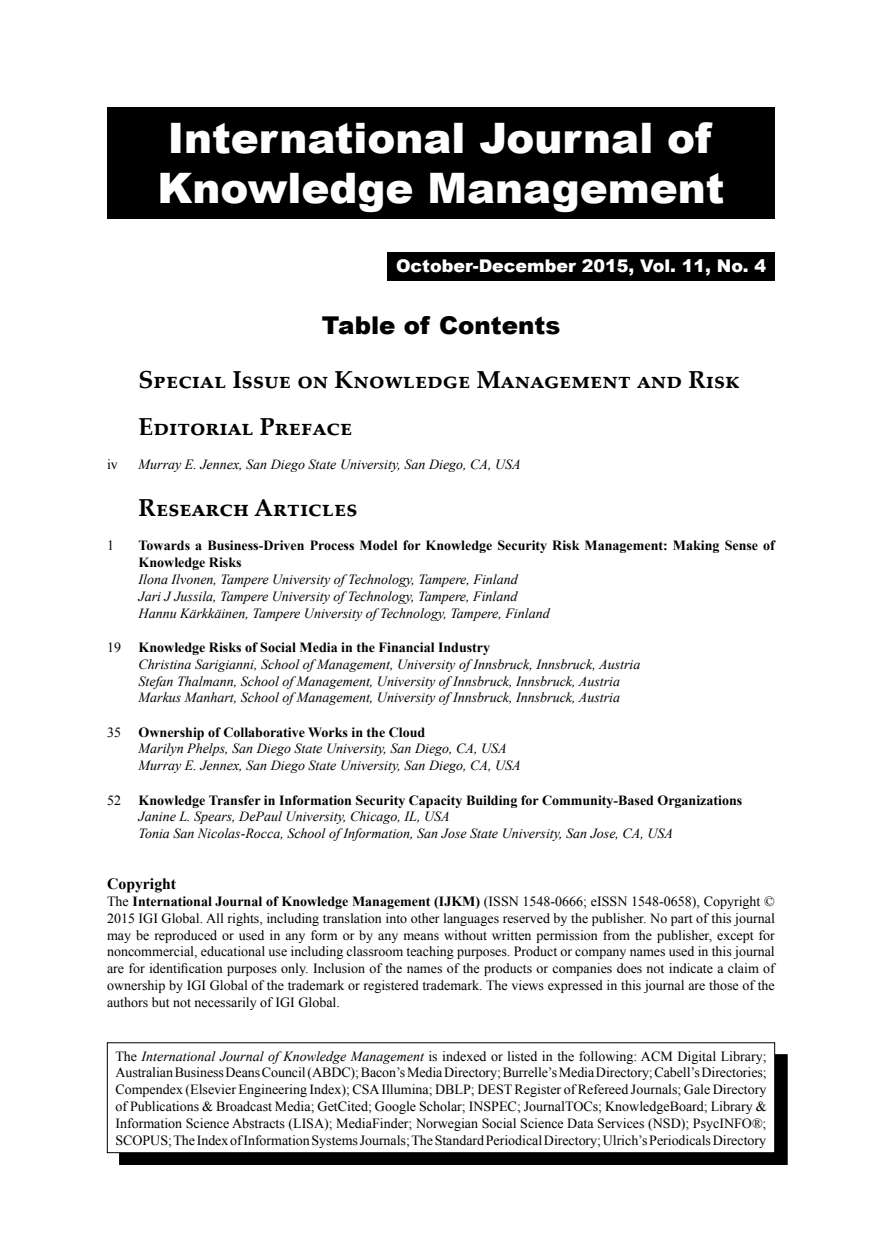
<style>
.page{position:relative;width:882px;height:1260px;background:#fff}
.page>*{position:absolute;margin:0;border:0;box-sizing:border-box;transform-origin:0 0}
.t1{font:900 42px/50.4px "Arial";color:#fff}
.t2{font:700 24.5px/46.9px "Palatino Linotype";color:#000}
.t3{font:900 24.5px "Arial";color:#000}
.t4{font:900 17.5px "Arial";color:#fff}
.t5{font:700 15.75px "Times New Roman";color:#000}
.t6{font:14px/16.8px "Times New Roman";color:#000;text-align:justify}
.t7{font:italic 14px/16.8px "Times New Roman";color:#000}
.t8{font:700 14px/16.8px "Times New Roman";color:#000}
.s1{font-weight:700}
.s2{font-style:italic}
</style>
<div class="page">
<div style="left:119px;top:1055px;width:668px;height:110px;background:#000"></div>
<div style="left:107px;top:1043px;width:668px;height:110px;background:#fff"></div>
<div style="left:107px;top:1043px;width:668px;height:110px;border:1px solid #000"></div>
<div style="left:387px;top:252px;width:388px;height:28px;background:#000"></div>
<div style="left:107px;top:107px;width:668px;height:112px;background:#000"></div>
<h1 class="t1" style="left:158px;top:111px;width:568px">International Journal of<br>Knowledge Management</h1>
<p class="t4" style="left:396px;top:253px;width:372px">October-December 2015, Vol. 11, No. 4</p>
<h2 class="t3" style="left:322px;top:307px;width:240px">Table of Contents</h2>
<h2 class="t2" style="left:139px;top:355px;width:603px">Special Issue on Knowledge Management and Risk<br>Editorial Preface</h2>
<p class="t6" style="left:107px;top:456px;width:12px">iv</p>
<p class="t7" style="left:139px;top:456px;width:384px">Murray E. Jennex, San Diego State University, San Diego, CA, USA</p>
<h2 class="t2" style="left:139px;top:483px;width:220px">Research Articles</h2>
<p class="t6" style="left:107px;top:537px;width:8px">1</p>
<p class="t8" style="left:139px;top:537px;width:638px">Towards a Business-Driven Process Model for Knowledge Security Risk Management: Making Sense of<br>Knowledge Risks</p>
<p class="t7" style="left:139px;top:571px;width:413px">Ilona Ilvonen, Tampere University of Technology, Tampere, Finland<br>Jari J Jussila, Tampere University of Technology, Tampere, Finland<br>Hannu Kärkkäinen, Tampere University of Technology, Tampere, Finland</p>
<p class="t6" style="left:107px;top:639px;width:15px">19</p>
<p class="t8" style="left:139px;top:638px;width:353px">Knowledge Risks of Social Media in the Financial Industry</p>
<p class="t7" style="left:139px;top:655px;width:503px">Christina Sarigianni, School of Management, University of Innsbruck, Innsbruck, Austria<br>Stefan Thalmann, School of Management, University of Innsbruck, Innsbruck, Austria<br>Markus Manhart, School of Management, University of Innsbruck, Innsbruck, Austria</p>
<p class="t6" style="left:107px;top:723px;width:15px">35</p>
<p class="t8" style="left:139px;top:723px;width:288px">Ownership of Collaborative Works in the Cloud</p>
<p class="t7" style="left:139px;top:740px;width:384px">Marilyn Phelps, San Diego State University, San Diego, CA, USA<br>Murray E. Jennex, San Diego State University, San Diego, CA, USA</p>
<p class="t6" style="left:107px;top:791px;width:15px">52</p>
<p class="t8" style="left:139px;top:791px;width:605px">Knowledge Transfer in Information Security Capacity Building for Community-Based Organizations</p>
<p class="t7" style="left:139px;top:808px;width:536px">Janine L. Spears, DePaul University, Chicago, IL, USA<br>Tonia San Nicolas-Rocca, School of Information, San Jose State University, San Jose, CA, USA</p>
<p class="t5" style="left:107px;top:873px;width:71px">Copyright</p>
<p class="t6" style="left:107px;top:893px;width:669px">The <span class="s1">International Journal of Knowledge Management (IJKM)</span> (ISSN 1548-0666; eISSN 1548-0658), Copyright © 2015 IGI Global. All rights, including translation into other languages reserved by the publisher. No part of this journal may be reproduced or used in any form or by any means without written permission from the publisher, except for noncommercial, educational use including classroom teaching purposes. Product or company names used in this journal are for identification purposes only. Inclusion of the names of the products or companies does not indicate a claim of ownership by IGI Global of the trademark or registered trademark. The views expressed in this journal are those of the authors but not necessarily of IGI Global.</p>
<p class="t6" style="left:115px;top:1047px;width:653px">The <span class="s2">International Journal of Knowledge Management</span> is indexed or listed in the following: ACM Digital Library; Australian Business Deans Council (ABDC); Bacon’s Media Directory; Burrelle’s Media Directory; Cabell’s Directories; Compendex (Elsevier Engineering Index); CSA Illumina; DBLP; DEST Register of Refereed Journals; Gale Directory of Publications &amp; Broadcast Media; GetCited; Google Scholar; INSPEC; JournalTOCs; KnowledgeBoard; Library &amp; Information Science Abstracts (LISA); MediaFinder; Norwegian Social Science Data Services (NSD); PsycINFO®; SCOPUS; The Index of Information Systems Journals; The Standard Periodical Directory; Ulrich’s Periodicals Directory</p>
</div>
